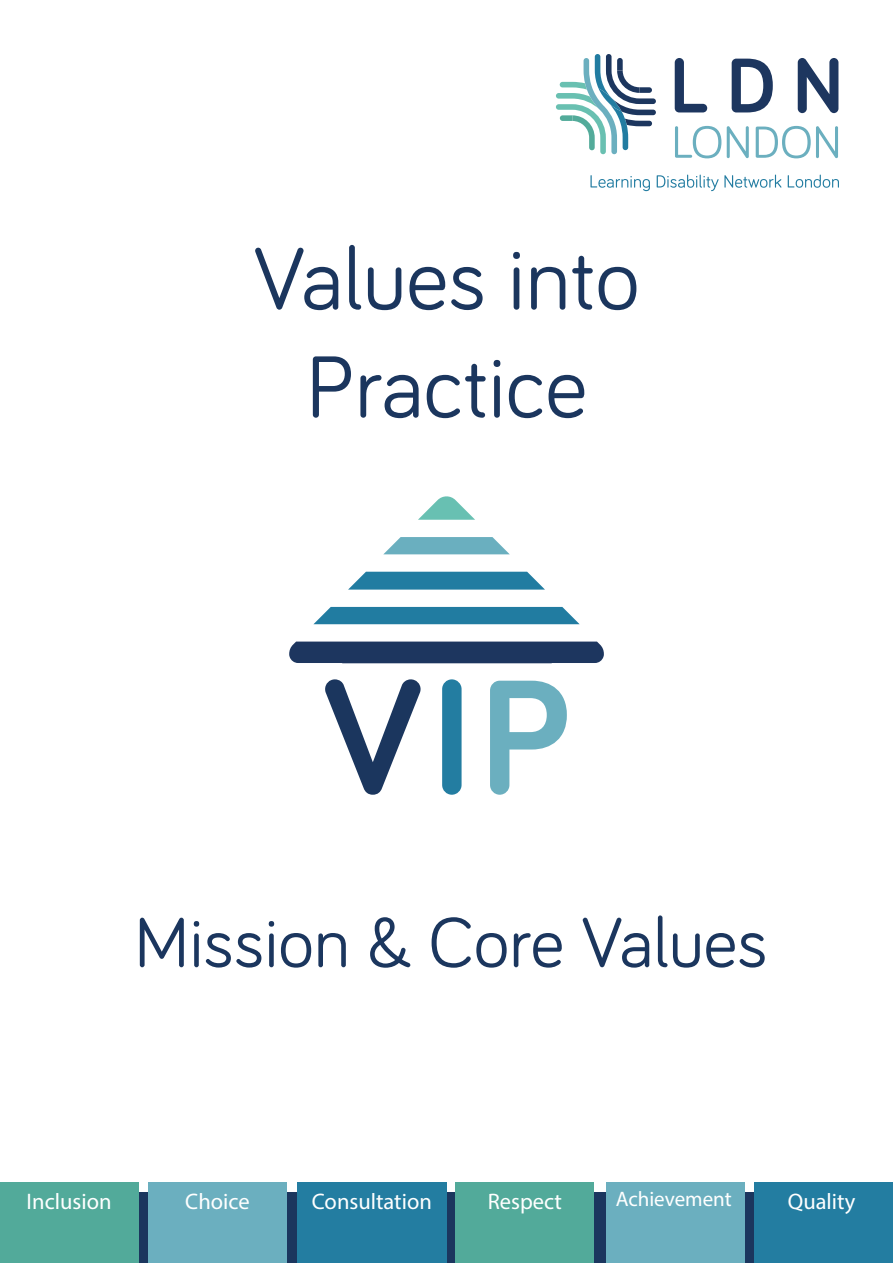
<style>
.page{position:relative;width:893px;height:1263px;background:#fff}
.page>*{position:absolute;margin:0;border:0;box-sizing:border-box;transform-origin:0 0}
.t1{font:700 167.4px "Bariol";color:#1b365e}
.t2{font:90px/108px "Bariol";color:#1b365e;text-align:center}
.t3{font:72px "Bariol";color:#1b365e}
.t4{font:22.5px "Myriad Pro";color:#fff}
.t5{font:21px "Myriad Pro";color:#fff}
.s1{color:#237da1}
.s2{color:#6bafbf}
</style>
<div class="page">
<svg style="left:556px;top:54px;width:100px;height:100px"></svg>
<svg style="left:675px;top:126px;width:46px;height:32px"></svg>
<svg style="left:727px;top:126px;width:22px;height:32px"></svg>
<svg style="left:756px;top:126px;width:82px;height:32px"></svg>
<svg style="left:590px;top:175px;width:60px;height:16px"></svg>
<svg style="left:657px;top:175px;width:124px;height:16px"></svg>
<svg style="left:788px;top:175px;width:51px;height:13px"></svg>
<svg style="left:675px;top:58px;width:32px;height:54px"></svg>
<svg style="left:732px;top:59px;width:41px;height:53px"></svg>
<svg style="left:798px;top:58px;width:40px;height:55px"></svg>
<svg style="left:313px;top:607px;width:267px;height:17px;background:#3084a7"></svg>
<svg style="left:348px;top:572px;width:197px;height:18px;background:#398aab"></svg>
<svg style="left:418px;top:496px;width:57px;height:24px"></svg>
<svg style="left:384px;top:537px;width:126px;height:17px;background:#7ebac7"></svg>
<svg style="left:289px;top:641px;width:315px;height:23px;background:#2d446a"></svg>
<div style="left:0;top:1193px;width:893px;height:70px;background:#1b365e"></div>
<div style="left:0;top:1182px;width:138px;height:81px;background:#52aa9a"></div>
<div style="left:148px;top:1182px;width:139px;height:81px;background:#6bafbf"></div>
<div style="left:297px;top:1182px;width:149px;height:81px;background:#237da1"></div>
<div style="left:456px;top:1182px;width:138px;height:81px;background:#52aa9a"></div>
<div style="left:606px;top:1182px;width:138px;height:81px;background:#6bafbf"></div>
<div style="left:755px;top:1182px;width:138px;height:81px;background:#237da1"></div>
<h2 class="t2" style="left:253px;top:221px;width:388px">Values into<br>Practice</h2>
<h1 class="t1" style="left:322px;top:623px;width:252px">V<span class="s1">I</span><span class="s2">P</span></h1>
<h3 class="t3" style="left:135px;top:893px;width:634px">Mission &amp; Core Values</h3>
<p class="t4" style="left:27px;top:1187px;width:86px">Inclusion</p>
<p class="t4" style="left:185px;top:1187px;width:66px">Choice</p>
<p class="t4" style="left:312px;top:1187px;width:122px">Consultation</p>
<p class="t4" style="left:488px;top:1187px;width:76px">Respect</p>
<p class="t5" style="left:616px;top:1186px;width:118px">Achievement</p>
<p class="t4" style="left:788px;top:1187px;width:69px">Quality</p>
</div>
